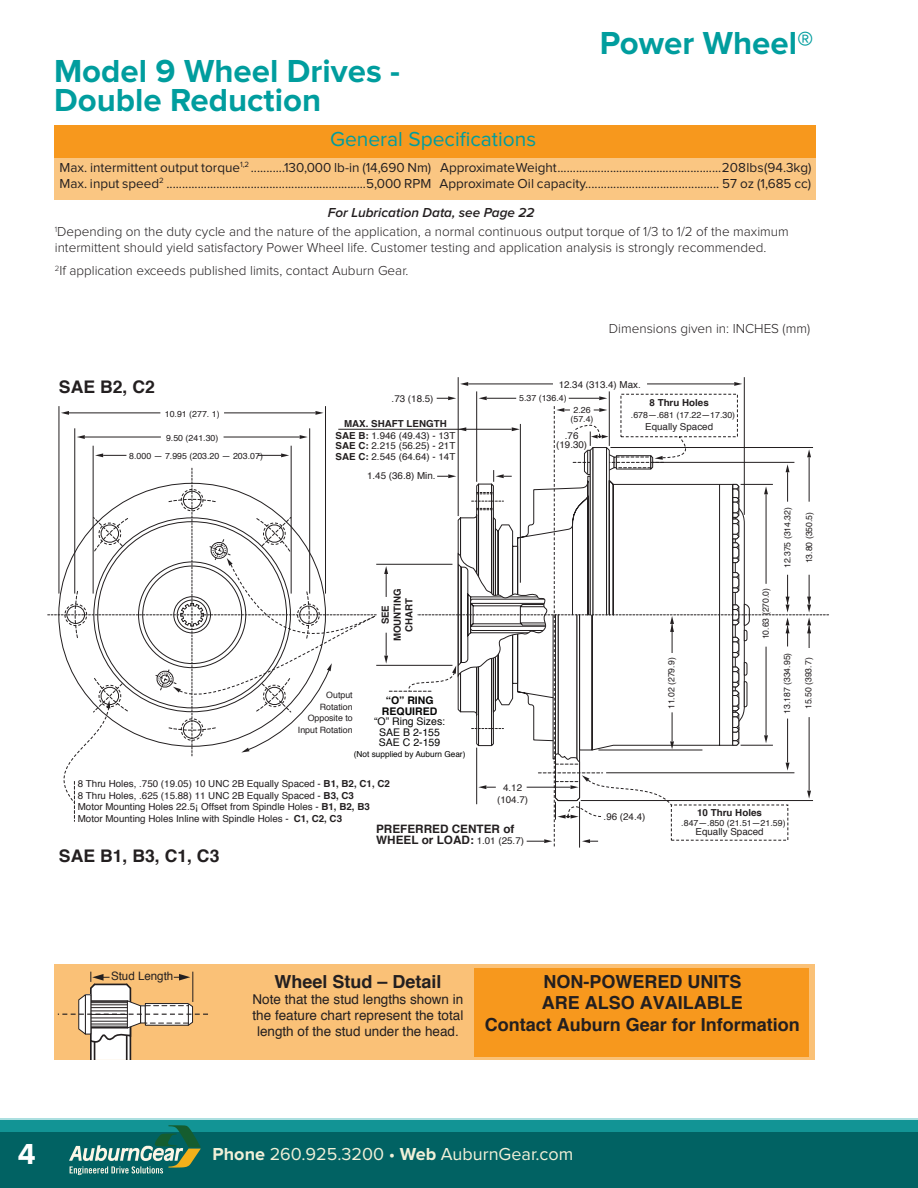
<style>
.page{position:relative;width:918px;height:1188px;background:#fff}
.page>*{position:absolute;margin:0;border:0;box-sizing:border-box;transform-origin:0 0}
.t1{font:700 33px "Proxima Nova";color:#009d9e}
.t2{font:700 30px "Proxima Nova";color:#fff}
.t3{font:21px "Proxima Nova";color:#009d9e}
.t4{font:700 18px "Helvetica";color:#231f20}
.t5{font:18px "Proxima Nova";color:#f1f0d8}
.t6{font:700 17.4px "Helvetica";color:#231f20}
.t7{font:13.5px "Proxima Nova";color:#231f20}
.t8{font:300 13.5px/16.2px "Proxima Nova";color:#231f20}
.t9{font:13.5px/16.2px "Helvetica";color:#231f20;text-align:center}
.t10{font:italic 600 13.5px "Proxima Nova";color:#231f20}
.t11{font:700 11.55px/11.6px "Helvetica";color:#231f20}
.t12{font:11.55px "Helvetica";color:#231f20}
.t13{font:10.5px/10.5px "Helvetica";color:#050504;text-align:center}
.t14{font:700 9.75px/11.7px "Helvetica";color:#231f20;text-align:center}
.t15{font:9.6px/11.6px "Helvetica";color:#231f20}
.t16{font:700 9.6px/11.6px "Helvetica";color:#231f20;text-align:center}
.t17{font:8.85px "Helvetica";color:#231f20}
.t18{font:8.7px/11.6px "Helvetica";color:#231f20}
.t19{font:8.25px "Helvetica";color:#050504}
.s1{font-weight:400}
.s2{font-weight:700}
.s3{font-weight:400;font-size:9.6px}
</style>
<div class="page">
<div style="left:55px;top:152px;width:761px;height:48px;background:#fac682"></div>
<div style="left:54px;top:125px;width:762px;height:33px;background:#f7981d"></div>
<svg style="left:54px;top:964px;width:761px;height:96px;background:#f8ac4a"></svg>
<svg style="left:58px;top:972px;width:150px;height:88px"></svg>
<hr style="left:744px;top:377px;width:1px;height:138px;background:#231f20">
<svg style="left:734px;top:382px;width:8px;height:4px"></svg>
<hr style="left:647px;top:384px;width:87px;height:1px;background:#231f20">
<hr style="left:476px;top:391px;width:1px;height:91px;background:#231f20">
<hr style="left:609px;top:391px;width:1px;height:55px;background:#231f20">
<svg style="left:460px;top:382px;width:8px;height:4px"></svg>
<hr style="left:458px;top:377px;width:1px;height:139px;background:#231f20">
<hr style="left:468px;top:384px;width:85px;height:1px;background:#231f20">
<svg style="left:47px;top:394px;width:782px;height:454px"></svg>
<div style="left:374px;top:693px;width:72px;height:72px;background:#fff"></div>
<div style="left:352px;top:751px;width:114px;height:16px;background:#fff"></div>
<svg style="left:0;top:1118px;width:918px;height:70px;background:#096e6f"></svg>
<svg style="left:69px;top:1125px;width:132px;height:50px;background:#378378"></svg>
<p class="t1" style="left:54px;top:55px;width:348px">Model 9 Wheel Drives -</p>
<p class="t1" style="left:54px;top:85px;width:269px">Double Reduction</p>
<p class="t3" style="left:330px;top:129px;width:208px">General Specifications</p>
<p class="t1" style="left:600px;top:28px;width:215px">Power Wheel®</p>
<p class="t7" style="left:60px;top:161px;width:373px">Max. intermittent output torque<sup>1,2</sup> ...........130,000 lb-in (14,690 Nm)</p>
<p class="t7" style="left:60px;top:177px;width:373px">Max. input speed<sup>2</sup> ................................................................5,000 RPM</p>
<p class="t7" style="left:440px;top:161px;width:373px">Approximate Weight ..................................................... 208 lbs (94.3kg)</p>
<p class="t7" style="left:440px;top:177px;width:373px">Approximate Oil capacity........................................... 57 oz (1,685 cc)</p>
<p class="t10" style="left:328px;top:206px;width:208px">For Lubrication Data, see Page 22</p>
<p class="t8" style="left:55px;top:224px;width:736px"><sup>1</sup>Depending on the duty cycle and the nature of the application, a normal continuous output torque of 1/3 to 1/2 of the maximum intermittent should yield satisfactory Power Wheel life. Customer testing and application analysis is strongly recommended.</p>
<p class="t8" style="left:55px;top:263px;width:355px"><sup>2</sup>If application exceeds published limits, contact Auburn Gear.</p>
<p class="t6" style="left:59px;top:373px;width:97px">SAE B2, C2</p>
<p class="t18" style="left:165px;top:408px;width:56px">10.91 (277. 1)</p>
<p class="t18" style="left:129px;top:429px;width:135px;line-height:18px;text-indent:37px">9.50 (241.30)<br>8.000 — 7.995 (203.20 — 203.07)</p>
<p class="t15" style="left:392px;top:393px;width:43px">.73 (18.5)</p>
<p class="t16" style="left:336px;top:418px;width:121px">MAX. SHAFT LENGTH<br>SAE B: <span class="s1">1.946 (49.43) - 13T</span></p>
<p class="t15" style="left:336px;top:441px;width:121px;line-height:10.6px"><span class="s2">SAE C:</span> 2.215 (56.25) - 21T<br><span class="s2">SAE C:</span> 2.545 (64.64) - 14T</p>
<p class="t15" style="left:367px;top:470px;width:70px">1.45 (36.8) Min.</p>
<p class="t14" style="left:380px;top:641px;width:54px;rotate:-90deg">SEE<br>MOUNTING<br>CHART</p>
<p class="t18" style="left:298px;top:690px;width:56px;text-align:right">Output<br>Rotation<br>Opposite to<br>Input Rotation</p>
<p class="t13" style="left:374px;top:696px;width:73px"><span class="s2">“O” RING<br>REQUIRED </span>“O” Ring Sizes:<br>SAE B 2-155<br>SAE C 2-159</p>
<p class="t19" style="left:354px;top:747px;width:113px">(Not supplied by Auburn Gear)</p>
<p class="t8" style="left:609px;top:320px;width:203px">Dimensions given in: INCHES (mm)</p>
<p class="t15" style="left:559px;top:379px;width:84px">12.34 (313.4) Max.</p>
<p class="t18" style="left:519px;top:393px;width:49px">5.37 (136.4)</p>
<p class="t18" style="left:571px;top:406px;width:25px;line-height:8.7px;text-align:center">2.26 (57.4)</p>
<p class="t15" style="left:556px;top:432px;width:33px;line-height:8.7px;text-align:center">.76 (19.30)</p>
<p class="t16" style="left:650px;top:397px;width:61px">8 Thru Holes</p>
<p class="t18" style="left:631px;top:409px;width:106px">.678—.681 (17.22—17.30)</p>
<p class="t15" style="left:645px;top:421px;width:70px">Equally Spaced</p>
<p class="t17" style="left:759px;top:639px;width:53px;rotate:-90deg">10.63 (270.0)</p>
<p class="t17" style="left:781px;top:568px;width:63px;rotate:-90deg">12.375 (314.32)</p>
<p class="t17" style="left:802px;top:563px;width:53px;rotate:-90deg">13.80 (350.5)</p>
<p class="t17" style="left:665px;top:709px;width:53px;rotate:-90deg">11.02 (279.9)</p>
<p class="t17" style="left:780px;top:714px;width:63px;rotate:-90deg">13.187 (334.95)</p>
<p class="t17" style="left:802px;top:709px;width:53px;rotate:-90deg">15.50 (393.7)</p>
<p class="t15" style="left:78px;top:778px;width:314px">8 Thru Holes, .750 (19.05) 10 UNC 2B Equally Spaced - <span class="s2">B1, B2, C1, C2<br></span>8 Thru Holes, .625 (15.88) 11 UNC 2B Equally Spaced - <span class="s2">B3, C3<br></span>Motor Mounting Holes 22.5¡ Offset from Spindle Holes - <span class="s2">B1, B2, B3<br></span>Motor Mounting Holes Inline with Spindle Holes - <span class="s2">C1, C2, C3</span></p>
<p class="t15" style="left:497px;top:782px;width:33px;text-align:center">4.12 (104.7)</p>
<p class="t11" style="left:376px;top:823px;width:149px">PREFERRED CENTER of<br>WHEEL or LOAD: <span class="s3">1.01 (25.7)</span></p>
<p class="t6" style="left:59px;top:842px;width:162px">SAE B1, B3, C1, C3</p>
<p class="t15" style="left:604px;top:811px;width:43px">.96 (24.4)</p>
<p class="t16" style="left:697px;top:807px;width:66px">10 Thru Holes</p>
<p class="t18" style="left:681px;top:817px;width:106px">.847—.850 (21.51—21.59)</p>
<p class="t15" style="left:696px;top:826px;width:70px">Equally Spaced</p>
<p class="t12" style="left:111px;top:967px;width:64px">Stud Length</p>
<p class="t4" style="left:274px;top:970px;width:169px">Wheel Stud – Detail</p>
<p class="t9" style="left:253px;top:991px;width:212px">Note that the stud lengths shown in the feature chart represent the total length of the stud under the head.</p>
<p class="t4" style="left:543px;top:970px;width:199px">NON-POWERED UNITS</p>
<p class="t4" style="left:542px;top:992px;width:203px">ARE ALSO AVAILABLE</p>
<p class="t4" style="left:485px;top:1013px;width:317px">Contact Auburn Gear for Information</p>
<h2 class="t2" style="left:18px;top:1140px;width:19px">4</h2>
<h3 class="t5" style="left:213px;top:1146px;width:362px"><span class="s2">Phone</span> 260.925.3200 • <span class="s2">Web</span> AuburnGear.com</h3>
</div>
